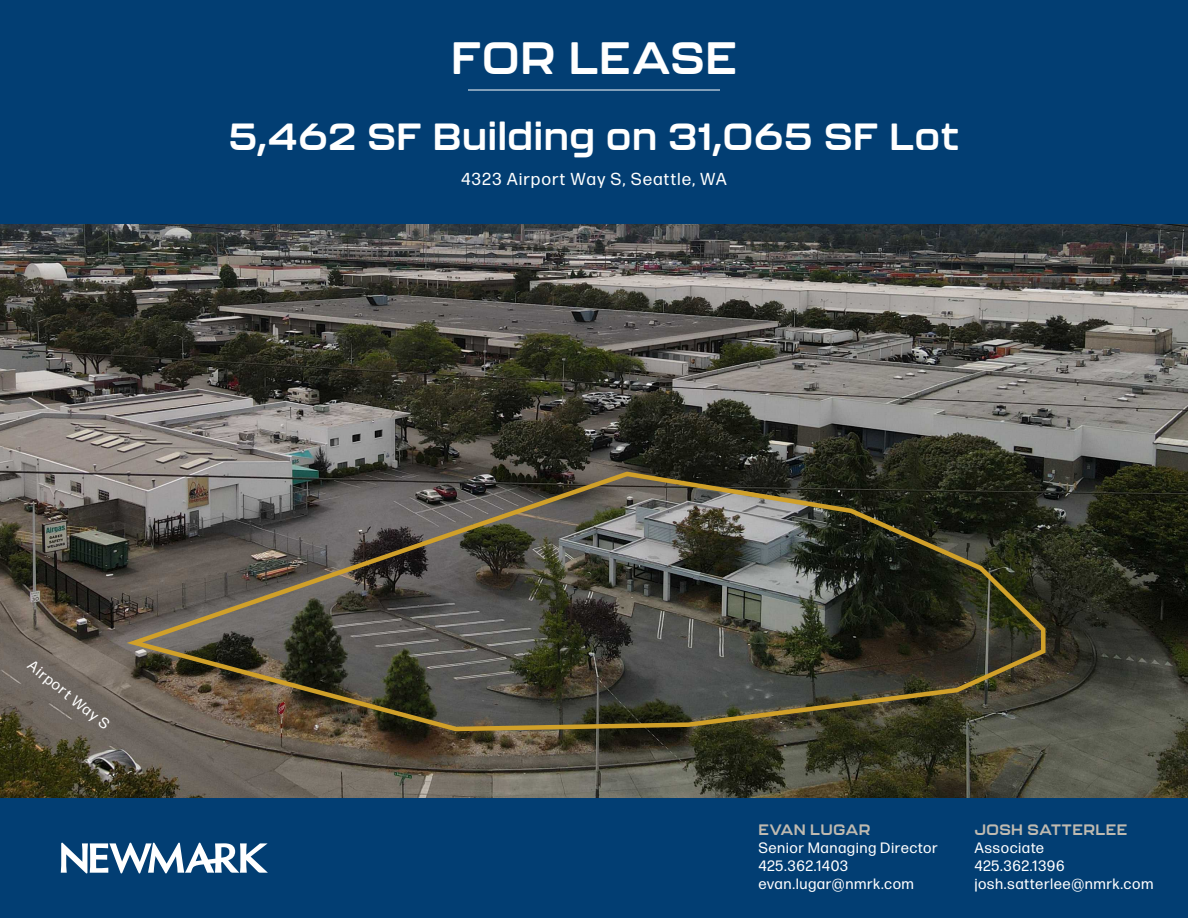
<style>
.page{position:relative;width:1188px;height:918px;background:#fff}
.page>*{position:absolute;margin:0;border:0;box-sizing:border-box;transform-origin:0 0}
.t1{font:700 45px "Kallisto";letter-spacing:.02em;color:#fff}
.t2{font:700 37.5px "Kallisto";letter-spacing:.02em;color:#fff}
.t3{font:17.25px "Forma DJR Micro";letter-spacing:.05em;color:#fff}
.t4{font:15px "Forma DJR Micro";letter-spacing:.035em;color:#fff}
.t5{font:700 15px "Kallisto";letter-spacing:.035em;color:#bfbab0}
</style>
<div class="page">
<img style="left:0;top:224px;width:1188px;height:574px">
<div style="left:0;top:0;width:1188px;height:224px;background:#023e73"></div>
<div style="left:0;top:798px;width:1188px;height:120px;background:#023e73"></div>
<svg style="left:61px;top:843px;width:207px;height:30px"></svg>
<hr style="left:468px;top:90px;width:252px;height:1px;background:#fff">
<svg style="left:129px;top:469px;width:919px;height:265px;background:#4d4a3e"></svg>
<p class="t1" style="left:451px;top:31px;width:287px">FOR LEASE</p>
<p class="t2" style="left:229px;top:114px;width:731px">5,462 SF Building on 31,065 SF Lot</p>
<p class="t3" style="left:461px;top:168px;width:267px">4323 Airport Way S, Seattle, WA</p>
<p class="t4" style="left:36px;top:656px;width:102px;rotate:39deg">Airport Way S</p>
<p class="t5" style="left:758px;top:821px;width:114px">EVAN LUGAR</p>
<p class="t4" style="left:758px;top:839px;width:181px">Senior Managing Director</p>
<p class="t4" style="left:758px;top:857px;width:91px">425.362.1403</p>
<p class="t4" style="left:758px;top:875px;width:157px">evan.lugar@nmrk.com</p>
<p class="t5" style="left:974px;top:821px;width:154px">JOSH SATTERLEE</p>
<p class="t4" style="left:974px;top:839px;width:71px">Associate</p>
<p class="t4" style="left:974px;top:857px;width:92px">425.362.1396</p>
<p class="t4" style="left:974px;top:875px;width:181px">josh.satterlee@nmrk.com</p>
</div>
